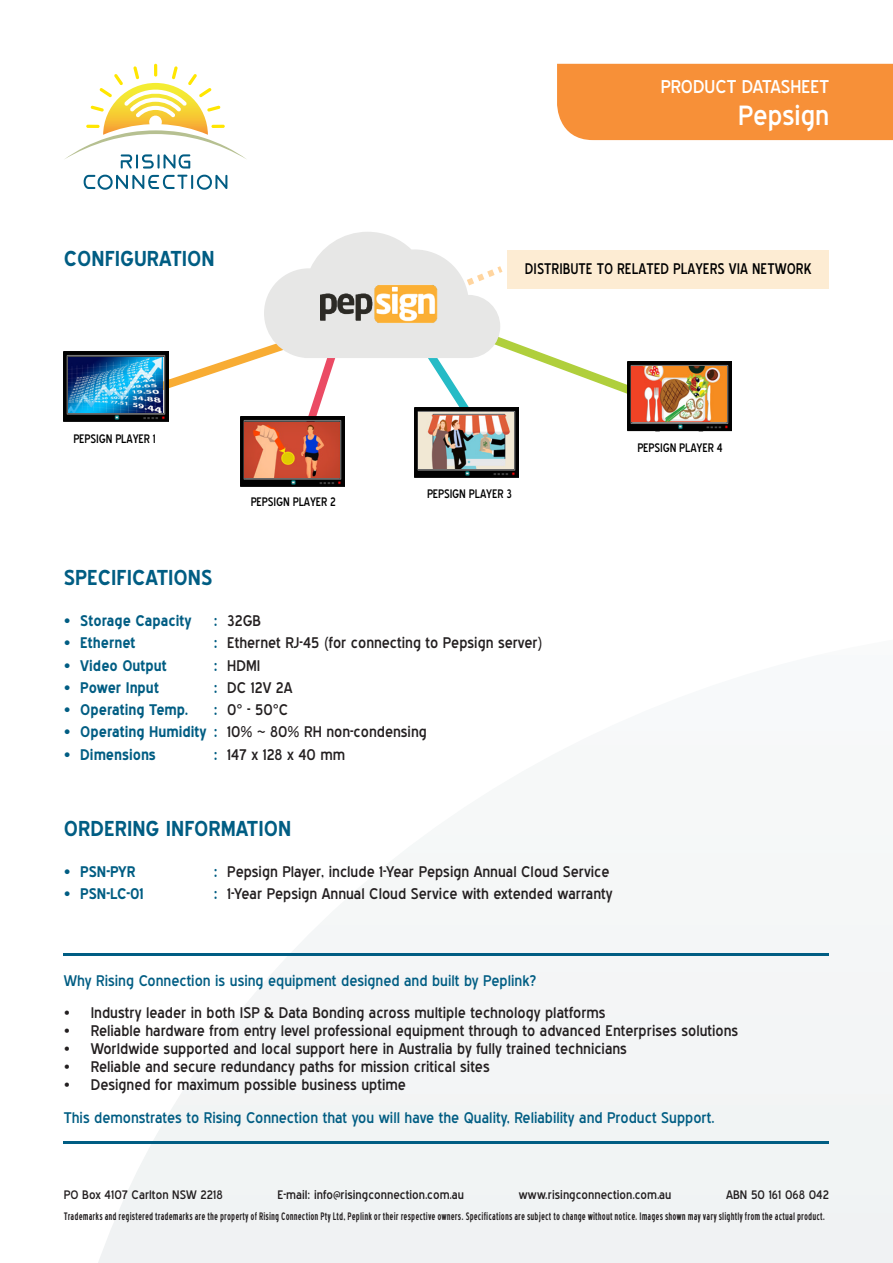
<style>
.page{position:relative;width:893px;height:1263px;background:#fff}
.page>*{position:absolute;margin:0;border:0;box-sizing:border-box;transform-origin:0 0}
.t1{font:27px "Blue Highway";color:#fff}
.Sub_Heading{font:700 21px "Blue Highway";color:#005d83}
.t2{font:18px "Blue Highway";color:#fff}
.t3{font:15px "Blue Highway";color:#231f20}
.t4{font:15px "Blue Highway";color:#005d83}
.t5{font:700 15px "Blue Highway";color:#005d83}
.t6{font:15px "Blue Highway D";color:#000}
.t7{font:12px "Blue Highway";letter-spacing:.005em;color:#231f20}
.t8{font:12px "Blue Highway D";letter-spacing:-.015em;color:#000}
.t9{font:10.5px "Blue Highway Condensed";letter-spacing:.01em;color:#231f20}
.s1{font-weight:700;color:#005d83}
</style>
<div class="page">
<svg style="left:94px;top:925px;width:799px;height:338px"></svg>
<div style="left:557px;top:64px;width:336px;height:76px;background:#f79038"></div>
<svg style="left:65px;top:64px;width:181px;height:126px"></svg>
<hr style="left:64px;top:953px;width:765px;height:2px;background:#005d83">
<hr style="left:64px;top:1142px;width:765px;height:2px;background:#005d83">
<svg style="left:151px;top:232px;width:549px;height:205px"></svg>
<img style="left:64px;top:352px;width:104px;height:70px">
<img style="left:240px;top:416px;width:104px;height:70px">
<img style="left:414px;top:407px;width:104px;height:70px">
<img style="left:627px;top:361px;width:105px;height:70px">
<img style="left:68px;top:357px;width:95px;height:56px">
<img style="left:419px;top:413px;width:94px;height:56px">
<img style="left:245px;top:422px;width:94px;height:56px">
<img style="left:320px;top:283px;width:118px;height:41px">
<img style="left:632px;top:367px;width:95px;height:55px">
<div style="left:507px;top:250px;width:322px;height:38px;background:#fdecd3"></div>
<p class="Sub_Heading" style="left:64px;top:246px;width:152px">CONFIGURATION</p>
<p class="t8" style="left:74px;top:432px;width:84px">PEPSIGN PLAYER 1</p>
<p class="Sub_Heading" style="left:64px;top:565px;width:150px">SPECIFICATIONS</p>
<p class="t8" style="left:251px;top:494px;width:87px">PEPSIGN PLAYER 2</p>
<p class="t2" style="left:661px;top:75px;width:170px">PRODUCT DATASHEET</p>
<h1 class="t1" style="left:738px;top:99px;width:93px">Pepsign</h1>
<p class="t6" style="left:525px;top:260px;width:288px">DISTRIBUTE TO RELATED PLAYERS VIA NETWORK</p>
<p class="t8" style="left:427px;top:486px;width:86px">PEPSIGN PLAYER 3</p>
<p class="t8" style="left:638px;top:440px;width:87px">PEPSIGN PLAYER 4</p>
<p class="t5" style="left:64px;top:612px;width:129px">• Storage Capacity</p>
<p class="t3" style="left:214px;top:612px;width:49px"><span class="s1">:</span> 32GB</p>
<p class="t5" style="left:64px;top:634px;width:73px">• Ethernet</p>
<p class="t3" style="left:214px;top:634px;width:330px"><span class="s1">:</span> Ethernet RJ-45 (for connecting to Pepsign server)</p>
<p class="t5" style="left:64px;top:656px;width:105px">• Video Output</p>
<p class="t3" style="left:214px;top:656px;width:48px"><span class="s1">:</span> HDMI</p>
<p class="t5" style="left:64px;top:679px;width:97px">• Power Input</p>
<p class="t3" style="left:214px;top:678px;width:80px"><span class="s1">:</span> DC 12V 2A</p>
<p class="t5" style="left:64px;top:701px;width:126px">• Operating Temp.</p>
<p class="t3" style="left:214px;top:701px;width:76px"><span class="s1">:</span> 0° - 50°C</p>
<p class="t3" style="left:64px;top:723px;width:365px"><span class="s1">• Operating Humidity :</span> 10% ~ 80% RH non-condensing</p>
<p class="t5" style="left:64px;top:745px;width:94px">• Dimensions</p>
<p class="t3" style="left:214px;top:745px;width:133px"><span class="s1">:</span> 147 x 128 x 40 mm</p>
<p class="Sub_Heading" style="left:64px;top:816px;width:229px">ORDERING INFORMATION</p>
<p class="t5" style="left:64px;top:863px;width:73px">• PSN-PYR</p>
<p class="t3" style="left:214px;top:863px;width:397px"><span class="s1">:</span> Pepsign Player, include 1-Year Pepsign Annual Cloud Service</p>
<p class="t5" style="left:64px;top:885px;width:82px">• PSN-LC-01</p>
<p class="t3" style="left:214px;top:885px;width:400px"><span class="s1">:</span> 1-Year Pepsign Annual Cloud Service with extended warranty</p>
<p class="t4" style="left:64px;top:971px;width:474px">Why Rising Connection is using equipment designed and built by Peplink?</p>
<p class="t3" style="left:64px;top:1004px;width:543px">• Industry leader in both ISP &amp; Data Bonding across multiple technology platforms</p>
<p class="t3" style="left:64px;top:1022px;width:676px">• Reliable hardware from entry level professional equipment through to advanced Enterprises solutions</p>
<p class="t3" style="left:64px;top:1040px;width:565px">• Worldwide supported and local support here in Australia by fully trained technicians</p>
<p class="t3" style="left:64px;top:1058px;width:427px">• Reliable and secure redundancy paths for mission critical sites</p>
<p class="t3" style="left:64px;top:1076px;width:344px">• Designed for maximum possible business uptime</p>
<p class="t4" style="left:64px;top:1108px;width:653px">This demonstrates to Rising Connection that you will have the Quality, Reliability and Product Support.</p>
<p class="t7" style="left:64px;top:1187px;width:160px">PO Box 4107 Carlton NSW 2218</p>
<p class="t7" style="left:277px;top:1187px;width:188px">E-mail: info@risingconnection.com.au</p>
<p class="t7" style="left:519px;top:1187px;width:154px">www.risingconnection.com.au</p>
<p class="t7" style="left:726px;top:1187px;width:105px">ABN 50 161 068 042</p>
<p class="t9" style="left:64px;top:1210px;width:763px">Trademarks and registered trademarks are the property of Rising Connection Pty Ltd, Peplink or their respective owners. Specifications are subject to change without notice. Images shown may vary slightly from the actual product.</p>
</div>
